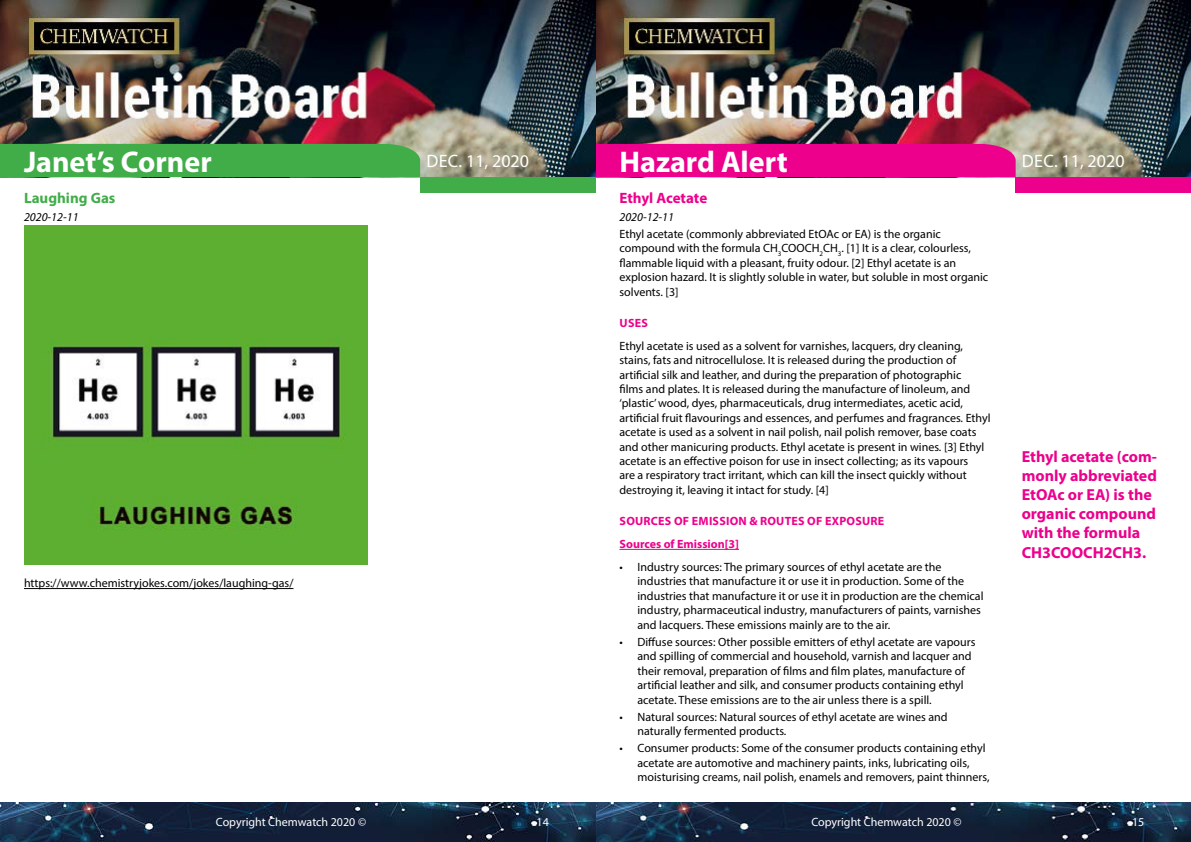
<style>
.page{position:relative;width:1191px;height:842px;background:#fff}
.page>*{position:absolute;margin:0;border:0;box-sizing:border-box;transform-origin:0 0}
.t1{font:700 30px "Myriad Pro";color:#fff}
.t2{font:18px "Myriad Pro";color:#fff}
.t3{font:700 16px/19.2px "Myriad Pro";color:#ec008c}
.t4{font:700 15px "Myriad Pro";letter-spacing:-.005em;color:#ec008c}
.t5{font:700 15px "Myriad Pro";color:#41ad49}
.t6{font:12px/14.4px "Myriad Pro";color:#000}
.t7{font:700 12px/22.9px "Myriad Pro";letter-spacing:.02em;color:#ec008c}
.t8{font:12px "Myriad Pro";color:#fff}
.t9{font:italic 12px "Myriad Pro";color:#000}
</style>
<div class="page">
<img style="left:0;top:0;width:1191px;height:177px">
<div style="left:1015px;top:177px;width:176px;height:15px;background:#ec008c"></div>
<div style="left:595px;top:144px;width:420px;height:33px;background:#ec008c"></div>
<img style="left:0;top:802px;width:1191px;height:40px">
<div style="left:0;top:177px;width:595px;height:641px;background:#fff"></div>
<div style="left:420px;top:177px;width:175px;height:15px;background:#41ad49"></div>
<div style="left:0;top:144px;width:420px;height:33px;background:#41ad49"></div>
<hr style="left:24px;top:588px;width:269px;height:1px;background:#000">
<img style="left:24px;top:226px;width:343px;height:338px">
<hr style="left:619px;top:549px;width:120px;height:1px;background:#ec008c">
<h1 class="t1" style="left:24px;top:142px;width:189px">Janet’s Corner</h1>
<h2 class="t2" style="left:426px;top:149px;width:104px">Dec. 11, 2020</h2>
<h1 class="t1" style="left:619px;top:142px;width:170px">Hazard Alert</h1>
<h2 class="t2" style="left:1022px;top:149px;width:104px">Dec. 11, 2020</h2>
<p class="t5" style="left:24px;top:188px;width:93px">Laughing Gas</p>
<p class="t9" style="left:24px;top:209px;width:56px">2020-12-11</p>
<p class="t6" style="left:24px;top:576px;width:271px">https://www.chemistryjokes.com/jokes/laughing-gas/</p>
<p class="t4" style="left:619px;top:188px;width:89px">Ethyl Acetate</p>
<p class="t9" style="left:619px;top:209px;width:56px">2020-12-11</p>
<p class="t6" style="left:619px;top:226px;width:370px">Ethyl acetate (commonly abbreviated EtOAc or EA) is the organic compound with the formula CH<sub>3</sub>COOCH<sub>2</sub>CH<sub>3</sub>. [1] It is a clear, colourless, flammable liquid with a pleasant, fruity odour. [2] Ethyl acetate is an explosion hazard. It is slightly soluble in water, but soluble in most organic solvents. [3]</p>
<p class="t7" style="left:619px;top:311px;width:30px">USES</p>
<p class="t6" style="left:619px;top:338px;width:372px">Ethyl acetate is used as a solvent for varnishes, lacquers, dry cleaning, stains, fats and nitrocellulose. It is released during the production of artificial silk and leather, and during the preparation of photographic<br>films and plates. It is released during the manufacture of linoleum, and ‘plastic’ wood, dyes, pharmaceuticals, drug intermediates, acetic acid, artificial fruit flavourings and essences, and perfumes and fragrances. Ethyl acetate is used as a solvent in nail polish, nail polish remover, base coats and other manicuring products. Ethyl acetate is present in wines. [3] Ethyl acetate is an effective poison for use in insect collecting; as its vapours<br>are a respiratory tract irritant, which can kill the insect quickly without destroying it, leaving it intact for study. [4]</p>
<p class="t7" style="left:619px;top:509px;width:266px">SOURCES OF EMISSION &amp; ROUTES OF EXPOSURE<br>Sources of Emission[3]</p>
<p class="t6" style="left:637px;top:560px;width:347px;text-indent:-18px">• Industry sources: The primary sources of ethyl acetate are the industries that manufacture it or use it in production. Some of the industries that manufacture it or use it in production are the chemical industry, pharmaceutical industry, manufacturers of paints, varnishes and lacquers. These emissions mainly are to the air.</p>
<p class="t6" style="left:637px;top:634px;width:339px;text-indent:-18px">• Diffuse sources: Other possible emitters of ethyl acetate are vapours and spilling of commercial and household, varnish and lacquer and their removal, preparation of films and film plates, manufacture of artificial leather and silk, and consumer products containing ethyl acetate. These emissions are to the air unless there is a spill.</p>
<p class="t6" style="left:637px;top:709px;width:312px;text-indent:-18px">• Natural sources: Natural sources of ethyl acetate are wines and naturally fermented products.</p>
<p class="t6" style="left:637px;top:741px;width:354px;text-indent:-18px">• Consumer products: Some of the consumer products containing ethyl acetate are automotive and machinery paints, inks, lubricating oils, moisturising creams, nail polish, enamels and removers, paint thinners,</p>
<h3 class="t3" style="left:1021px;top:446px;width:137px">Ethyl acetate (com&shy;monly abbreviated<br>EtOAc or EA) is the organic compound with the formula<br>CH3COOCH2CH3.</h3>
<p class="t8" style="left:216px;top:815px;width:152px">Copyright Chemwatch 2020 ©</p>
<p class="t8" style="left:536px;top:815px;width:14px">14</p>
<p class="t8" style="left:811px;top:815px;width:152px">Copyright Chemwatch 2020 ©</p>
<p class="t8" style="left:1132px;top:815px;width:14px">15</p>
</div>
